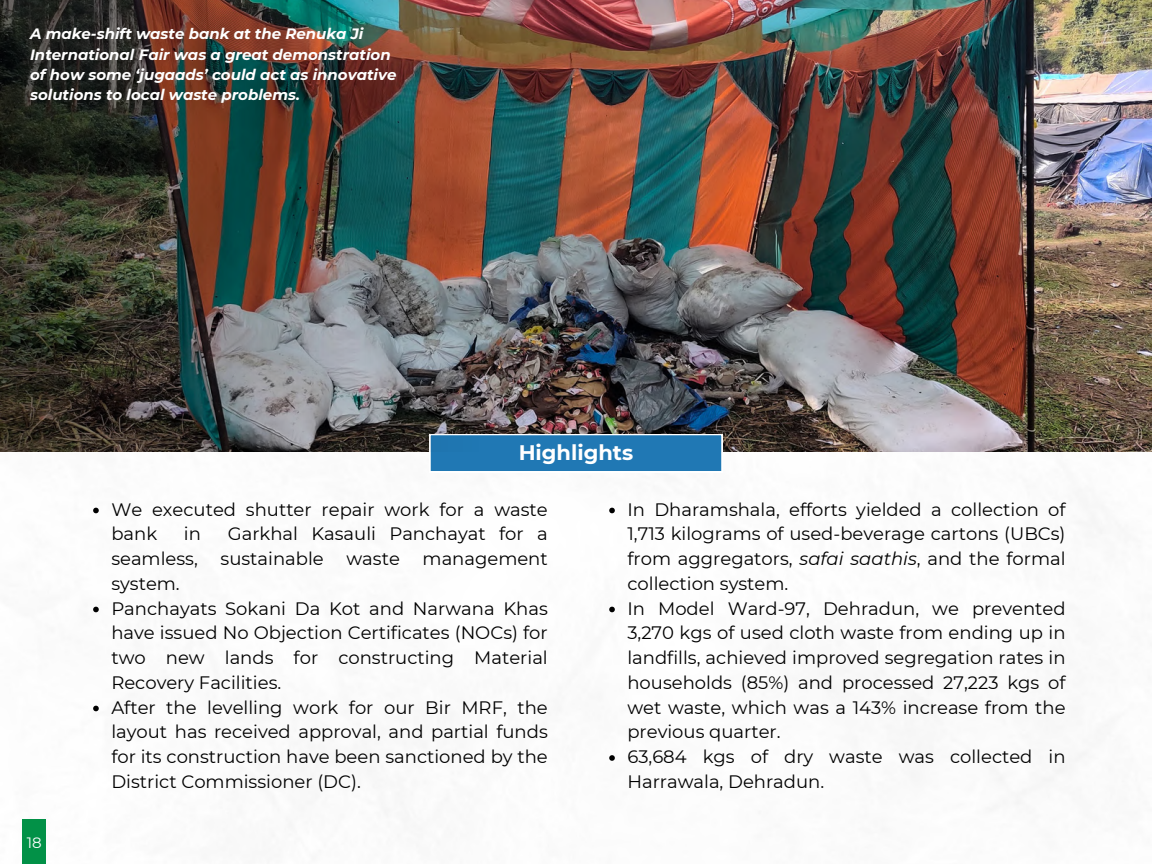
<style>
.page{position:relative;width:1152px;height:864px;background:#fff}
.page>*{position:absolute;margin:0;border:0;box-sizing:border-box;transform-origin:0 0}
.t1{font:700 21px "Montserrat";color:#fff}
.t2{font:18px/24.8px "Montserrat";color:#000;text-align:justify}
.t3{font:italic 700 15px/20.2px "Montserrat";color:#fff}
.t4{font:15px "Montserrat";color:#fff}
.s1{font-style:italic}
</style>
<div class="page">
<img style="left:488px;top:0;width:664px;height:451px">
<div style="left:430px;top:434px;width:292px;height:37px;background:#2078b4"></div>
<svg style="left:93px;top:508px;width:6px;height:5px"></svg>
<svg style="left:93px;top:607px;width:6px;height:5px"></svg>
<svg style="left:93px;top:706px;width:6px;height:5px"></svg>
<svg style="left:609px;top:508px;width:6px;height:5px"></svg>
<svg style="left:609px;top:607px;width:6px;height:5px"></svg>
<svg style="left:609px;top:755px;width:6px;height:6px"></svg>
<img style="left:0;top:0;width:488px;height:451px">
<div style="left:22px;top:819px;width:24px;height:45px;background:#029147"></div>
<p class="t3" style="left:30px;top:24px;width:368px">A make-shift waste bank at the Renuka Ji International Fair was a great demonstration of how some ‘jugaads’ could act as innovative solutions to local waste problems.</p>
<p class="t1" style="left:519px;top:440px;width:116px">Highlights</p>
<p class="t4" style="left:27px;top:833px;width:16px">18</p>
<p class="t2" style="left:111px;top:497px;width:438px">We executed shutter repair work for a waste bank</p>
<p class="t2" style="left:184px;top:521px;width:19px">in</p>
<p class="t2" style="left:228px;top:521px;width:321px">Garkhal Kasauli Panchayat for a</p>
<p class="t2" style="left:111px;top:546px;width:88px">seamless,</p>
<p class="t2" style="left:221px;top:546px;width:105px">sustainable</p>
<p class="t2" style="left:346px;top:546px;width:55px">waste</p>
<p class="t2" style="left:423px;top:546px;width:127px">management</p>
<p class="t2" style="left:111px;top:571px;width:70px">system.</p>
<p class="t2" style="left:111px;top:596px;width:438px">Panchayats Sokani Da Kot and Narwana Khas have issued No Objection Certificates (NOCs) for two new lands for constructing Material Recovery Facilities.</p>
<p class="t2" style="left:111px;top:695px;width:438px">After the levelling work for our Bir MRF, the layout has received approval, and partial funds for its construction have been sanctioned by the District Commissioner (DC).</p>
<p class="t2" style="left:627px;top:497px;width:440px">In Dharamshala, efforts yielded a collection of 1,713 kilograms of used-beverage cartons (UBCs) from aggregators, <span class="s1">safai saathis</span>, and the formal collection system.</p>
<p class="t2" style="left:627px;top:596px;width:440px">In Model Ward-97, Dehradun, we prevented 3,270 kgs of used cloth waste from ending up in landfills, achieved improved segregation rates in households (85%) and processed 27,223 kgs of wet waste, which was a 143% increase from the previous quarter.</p>
<h1 class="t2" style="left:627px;top:744px;width:440px">63,684 kgs of dry waste was collected in<br>Harrawala, Dehradun.</h1>
</div>
